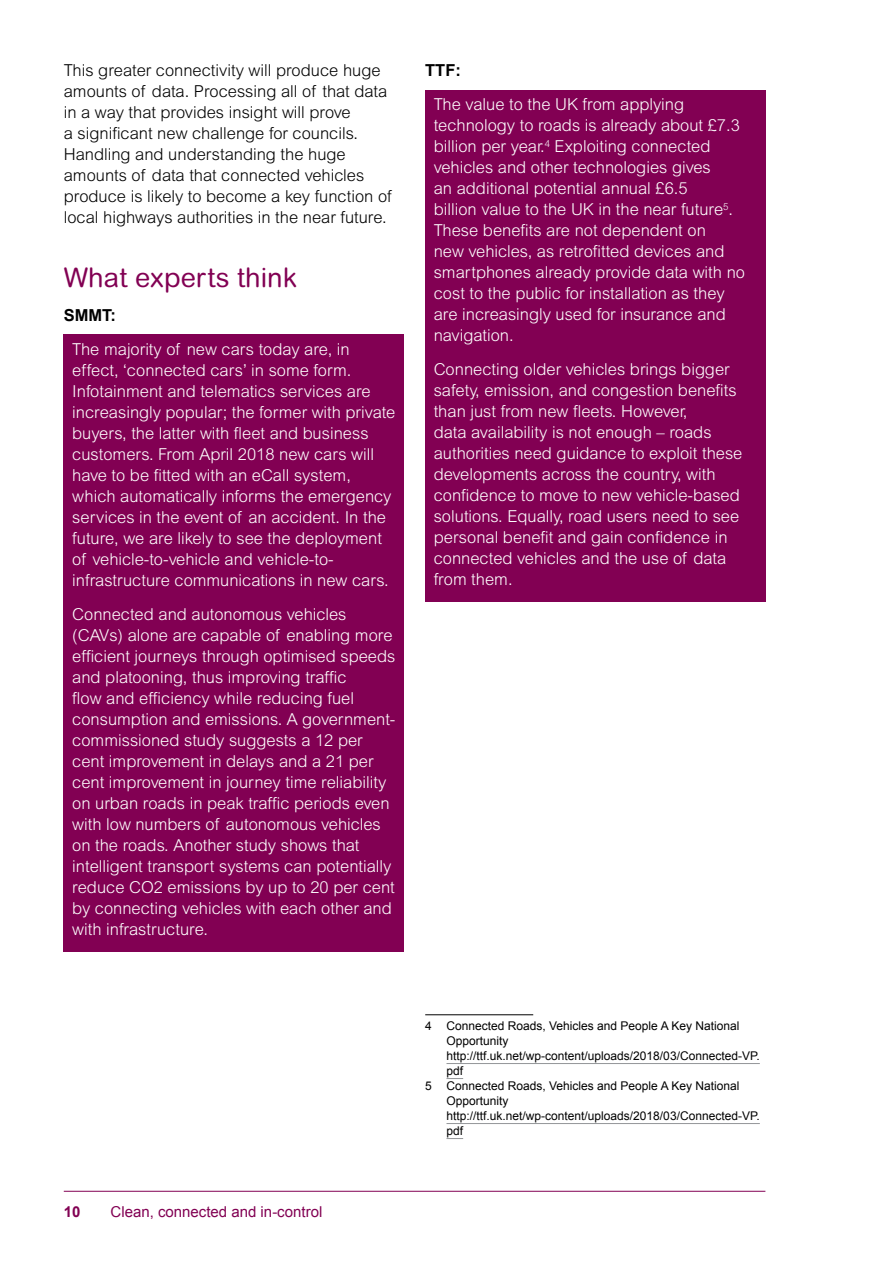
<style>
.page{position:relative;width:893px;height:1263px;background:#fff}
.page>*{position:absolute;margin:0;border:0;box-sizing:border-box;transform-origin:0 0}
.t1{font:27px "Arial Rounded MT";color:#820053}
.t2{font:300 16.5px/21px "Arial MT Std";color:#fff}
.t3{font:300 16.5px/21px "Arial MT Std";color:#000}
.t4{font:700 16.5px "Arial";color:#000}
.t5{font:15px "Arial";color:#820053}
.t6{font:700 15px "Arial";color:#820053}
.t7{font:12px "Arial";color:#000}
</style>
<div class="page">
<hr style="left:64px;top:1191px;width:701px;height:1px;background:#820053">
<div style="left:64px;top:334px;width:340px;height:269px;background:#820053"></div>
<div style="left:64px;top:599px;width:340px;height:353px;background:#820053"></div>
<div style="left:425px;top:90px;width:340px;height:268px;background:#820053"></div>
<div style="left:425px;top:354px;width:340px;height:248px;background:#820053"></div>
<hr style="left:425px;top:1014px;width:108px;height:1px;background:#000">
<hr style="left:446px;top:1063px;width:314px;height:1px;background:#939598">
<svg style="left:446px;top:1078px;width:17px;height:1px"></svg>
<hr style="left:446px;top:1123px;width:314px;height:1px;background:#939598">
<svg style="left:446px;top:1138px;width:17px;height:1px"></svg>
<p class="t3" style="left:64px;top:60px;width:329px">This greater connectivity will produce huge amounts of data. Processing all of that data in a way that provides insight will prove<br>a significant new challenge for councils.<br>Handling and understanding the huge amounts of data that connected vehicles produce is likely to become a key function of local highways authorities in the near future.</p>
<h1 class="t1" style="left:64px;top:262px;width:235px">What experts think</h1>
<p class="t4" style="left:64px;top:304px;width:54px">SMMT:</p>
<p class="t2" style="left:72px;top:339px;width:325px">The majority of new cars today are, in effect, ‘connected cars’ in some form.<br>Infotainment and telematics services are increasingly popular; the former with private buyers, the latter with fleet and business customers. From April 2018 new cars will have to be fitted with an eCall system, which automatically informs the emergency services in the event of an accident. In the future, we are likely to see the deployment of vehicle-to-vehicle and vehicle-to&shy;infrastructure communications in new cars.</p>
<p class="t2" style="left:72px;top:603px;width:325px">Connected and autonomous vehicles (CAVs) alone are capable of enabling more efficient journeys through optimised speeds and platooning, thus improving traffic<br>flow and efficiency while reducing fuel consumption and emissions. A government&shy;commissioned study suggests a 12 per cent improvement in delays and a 21 per cent improvement in journey time reliability on urban roads in peak traffic periods even with low numbers of autonomous vehicles on the roads. Another study shows that intelligent transport systems can potentially reduce CO2 emissions by up to 20 per cent by connecting vehicles with each other and with infrastructure.</p>
<p class="t4" style="left:425px;top:60px;width:37px">TTF:</p>
<p class="t2" style="left:434px;top:94px;width:313px">The value to the UK from applying technology to roads is already about £7.3 billion per year.<sup>4</sup> Exploiting connected vehicles and other technologies gives<br>an additional potential annual £6.5<br>billion value to the UK in the near future<sup>5</sup>.<br>These benefits are not dependent on<br>new vehicles, as retrofitted devices and smartphones already provide data with no cost to the public for installation as they are increasingly used for insurance and navigation.</p>
<p class="t2" style="left:434px;top:359px;width:310px">Connecting older vehicles brings bigger safety, emission, and congestion benefits than just from new fleets. However,<br>data availability is not enough – roads authorities need guidance to exploit these developments across the country, with confidence to move to new vehicle-based solutions. Equally, road users need to see personal benefit and gain confidence in connected vehicles and the use of data from them.</p>
<p class="t6" style="left:64px;top:1202px;width:18px">10</p>
<p class="t5" style="left:111px;top:1202px;width:213px">Clean, connected and in-control</p>
<p class="t7" style="left:425px;top:1018px;width:316px">4 Connected Roads, Vehicles and People A Key National</p>
<p class="t7" style="left:446px;top:1033px;width:64px">Opportunity</p>
<p class="t7" style="left:446px;top:1048px;width:315px">http://ttf.uk.net/wp-content/uploads/2018/03/Connected-VP.</p>
<p class="t7" style="left:446px;top:1063px;width:18px">pdf</p>
<p class="t7" style="left:425px;top:1078px;width:316px">5 Connected Roads, Vehicles and People A Key National</p>
<p class="t7" style="left:446px;top:1093px;width:64px">Opportunity</p>
<p class="t7" style="left:446px;top:1108px;width:315px">http://ttf.uk.net/wp-content/uploads/2018/03/Connected-VP.</p>
<p class="t7" style="left:446px;top:1123px;width:18px">pdf</p>
</div>
